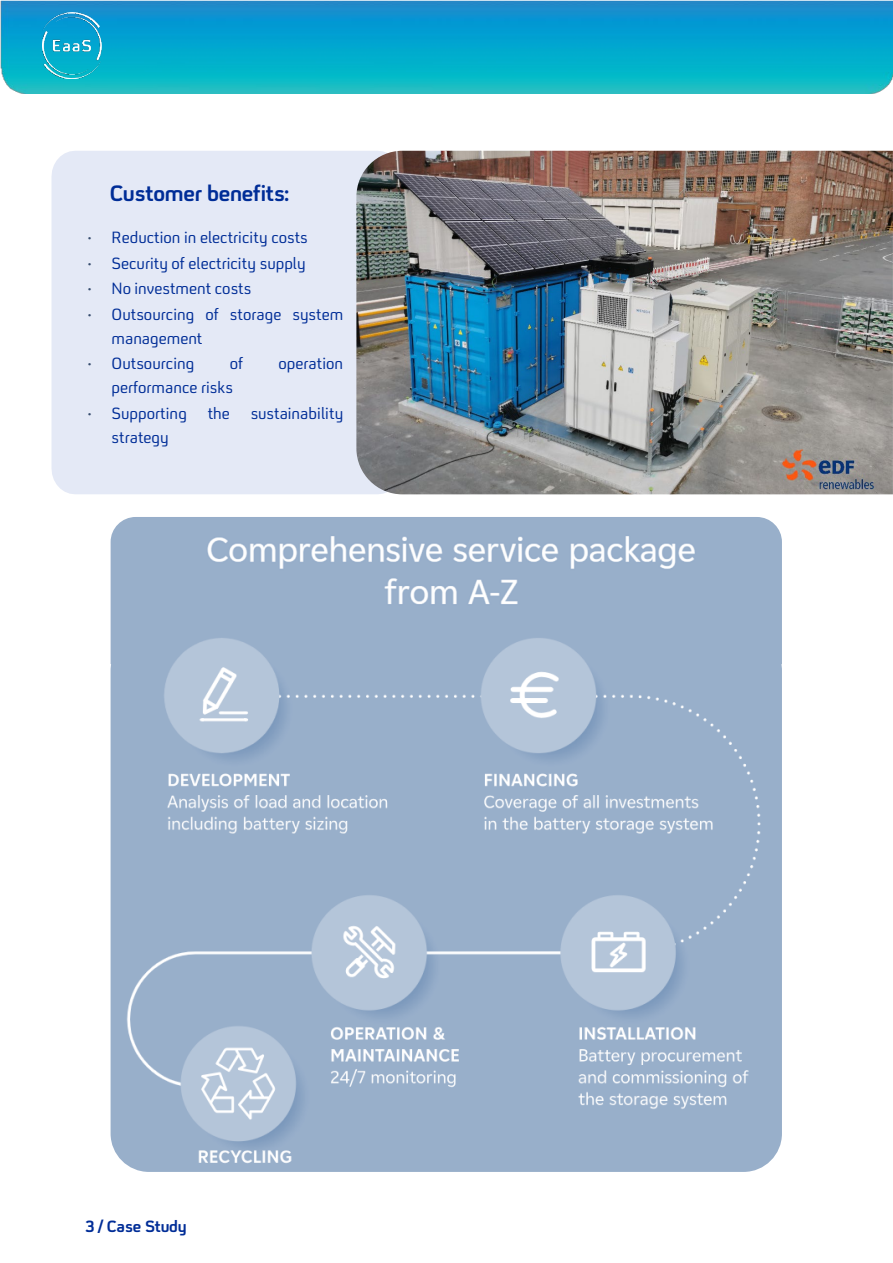
<style>
.page{position:relative;width:893px;height:1263px;background:#fff}
.page>*{position:absolute;margin:0;border:0;box-sizing:border-box;transform-origin:0 0}
.t1{font:22.5px "FS Untitled Bold 700";letter-spacing:-.01em;color:#002d97}
.t2{font:16.5px/24px "FS Untitled Regular 400";color:#002d97}
.t3{font:16.5px "FS Untitled Bold 700";letter-spacing:-.015em;color:#002d97}
.s1{font-family:"Lucida Sans";color:#364c6e}
</style>
<div class="page">
<div style="left:51px;top:151px;width:305px;height:343px;background:#e4e9f6"></div>
<img style="left:0;top:0;width:893px;height:94px">
<img style="left:43px;top:12px;width:68px;height:66px">
<img style="left:111px;top:517px;width:671px;height:115px">
<img style="left:111px;top:632px;width:671px;height:540px">
<img style="left:356px;top:151px;width:536px;height:343px">
<p class="t1" style="left:110px;top:181px;width:181px">Customer benefits:</p>
<p class="t2" style="left:84px;top:226px;width:225px"><span class="s1">•</span> Reduction in electricity costs</p>
<p class="t2" style="left:84px;top:251px;width:223px"><span class="s1">•</span> Security of electricity supply</p>
<p class="t2" style="left:84px;top:277px;width:168px"><span class="s1">•</span> No investment costs</p>
<p class="t2" style="left:111px;top:302px;width:233px;text-indent:-27px"><span class="s1">•</span> Outsourcing of storage system management</p>
<p class="t2" style="left:84px;top:351px;width:111px"><span class="s1">•</span> Outsourcing</p>
<p class="t2" style="left:230px;top:351px;width:15px">of</p>
<p class="t2" style="left:278px;top:351px;width:66px">operation</p>
<p class="t2" style="left:111px;top:375px;width:123px">performance risks</p>
<p class="t2" style="left:84px;top:401px;width:104px"><span class="s1">•</span> Supporting</p>
<p class="t2" style="left:208px;top:401px;width:24px">the</p>
<p class="t2" style="left:251px;top:401px;width:94px">sustainability</p>
<p class="t2" style="left:111px;top:425px;width:59px">strategy</p>
<p class="t3" style="left:85px;top:1217px;width:103px">3 / Case Study</p>
</div>
